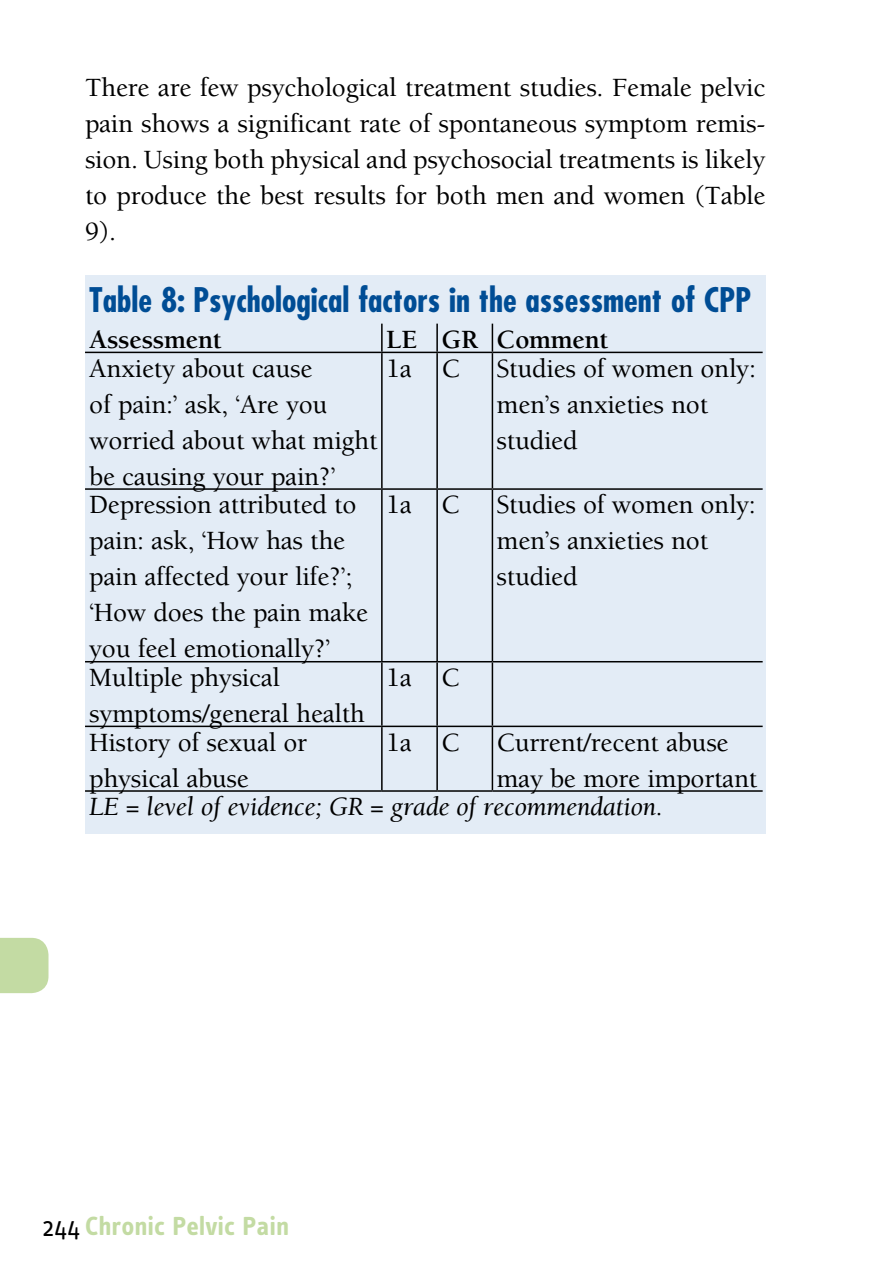
<style>
.page{position:relative;width:893px;height:1276px;background:#fff}
.page>*{position:absolute;margin:0;border:0;box-sizing:border-box;transform-origin:0 0}
.t1{font:700 condensed 33px "Futura";color:#004d95}
.t2{font:500 27px/36px "Berkeley";letter-spacing:-.01em;color:#000}
.t3{font:italic 27px "Berkeley";letter-spacing:-.01em;color:#000}
.t4{font:700 27px "Berkeley";letter-spacing:-.01em;color:#000}
.t5{font:700 27px "Info Text";color:#c3dba3}
.s1{font-weight:400;color:#000}
</style>
<div class="page">
<div style="left:0;top:938px;width:49px;height:55px;background:#c3dba3"></div>
<div style="left:85px;top:276px;width:680px;height:558px;background:#e3ecf6"></div>
<hr style="left:381px;top:324px;width:2px;height:28px;background:#000">
<hr style="left:436px;top:324px;width:2px;height:28px;background:#000">
<svg style="left:492px;top:324px;width:1px;height:28px"></svg>
<hr style="left:85px;top:352px;width:297px;height:1px;background:#000">
<hr style="left:382px;top:352px;width:55px;height:1px;background:#000">
<hr style="left:381px;top:353px;width:2px;height:135px;background:#000">
<hr style="left:437px;top:352px;width:55px;height:1px;background:#000">
<hr style="left:436px;top:353px;width:2px;height:135px;background:#000">
<hr style="left:492px;top:352px;width:271px;height:1px;background:#000">
<hr style="left:492px;top:353px;width:1px;height:135px;background:#000">
<hr style="left:85px;top:488px;width:297px;height:2px;background:#000">
<hr style="left:382px;top:488px;width:55px;height:2px;background:#000">
<hr style="left:381px;top:490px;width:2px;height:171px;background:#000">
<hr style="left:437px;top:488px;width:55px;height:2px;background:#000">
<hr style="left:436px;top:490px;width:2px;height:171px;background:#000">
<hr style="left:492px;top:488px;width:271px;height:2px;background:#000">
<hr style="left:492px;top:490px;width:1px;height:171px;background:#000">
<hr style="left:85px;top:661px;width:297px;height:1px;background:#000">
<hr style="left:382px;top:661px;width:55px;height:1px;background:#000">
<hr style="left:381px;top:662px;width:2px;height:63px;background:#000">
<hr style="left:437px;top:661px;width:55px;height:1px;background:#000">
<hr style="left:436px;top:662px;width:2px;height:63px;background:#000">
<hr style="left:492px;top:661px;width:271px;height:1px;background:#000">
<hr style="left:492px;top:662px;width:1px;height:63px;background:#000">
<hr style="left:85px;top:725px;width:297px;height:2px;background:#000">
<hr style="left:382px;top:725px;width:55px;height:2px;background:#000">
<hr style="left:381px;top:727px;width:2px;height:63px;background:#000">
<hr style="left:437px;top:725px;width:55px;height:2px;background:#000">
<hr style="left:436px;top:727px;width:2px;height:63px;background:#000">
<hr style="left:492px;top:725px;width:271px;height:2px;background:#000">
<hr style="left:492px;top:727px;width:1px;height:63px;background:#000">
<hr style="left:85px;top:790px;width:297px;height:2px;background:#000">
<hr style="left:382px;top:790px;width:55px;height:2px;background:#000">
<hr style="left:437px;top:790px;width:55px;height:2px;background:#000">
<hr style="left:492px;top:790px;width:271px;height:2px;background:#000">
<p class="t2" style="left:85px;top:70px;width:682px;text-align:justify">There are few psychological treatment studies. Female pelvic pain shows a significant rate of spontaneous symptom remis&shy;sion. Using both physical and psychosocial treatments is likely to produce the best results for both men and women (Table 9).</p>
<p class="t1" style="left:89px;top:278px;width:663px">Table 8: Psychological factors in the assessment of CPP</p>
<p class="t4" style="left:89px;top:325px;width:134px">Assessment</p>
<p class="t4" style="left:386px;top:325px;width:224px">LE GR Comment</p>
<p class="t2" style="left:89px;top:351px;width:290px">Anxiety about cause<br>of pain:’ ask, ‘Are you worried about what might be causing your pain?’</p>
<p class="t2" style="left:386px;top:351px;width:75px">1a C</p>
<p class="t2" style="left:497px;top:351px;width:261px">Studies of women only: men’s anxieties not studied</p>
<p class="t2" style="left:89px;top:487px;width:280px">Depression attributed to pain: ask, ‘How has the pain affected your life?’; ‘How does the pain make you feel emotionally?’</p>
<p class="t2" style="left:386px;top:487px;width:75px">1a C</p>
<p class="t2" style="left:497px;top:487px;width:261px">Studies of women only: men’s anxieties not studied</p>
<p class="t2" style="left:89px;top:660px;width:277px">Multiple physical symptoms/general health</p>
<p class="t2" style="left:386px;top:660px;width:75px">1a C</p>
<p class="t2" style="left:89px;top:724px;width:219px">History of sexual or physical abuse</p>
<p class="t2" style="left:386px;top:724px;width:75px">1a C</p>
<p class="t2" style="left:497px;top:724px;width:262px">Current/recent abuse may be more important</p>
<p class="t3" style="left:89px;top:792px;width:575px">LE = level of evidence; GR = grade of recommendation.</p>
<p class="t5" style="left:43px;top:1210px;width:248px"><span class="s1">244</span> Chronic Pelvic Pain</p>
</div>
